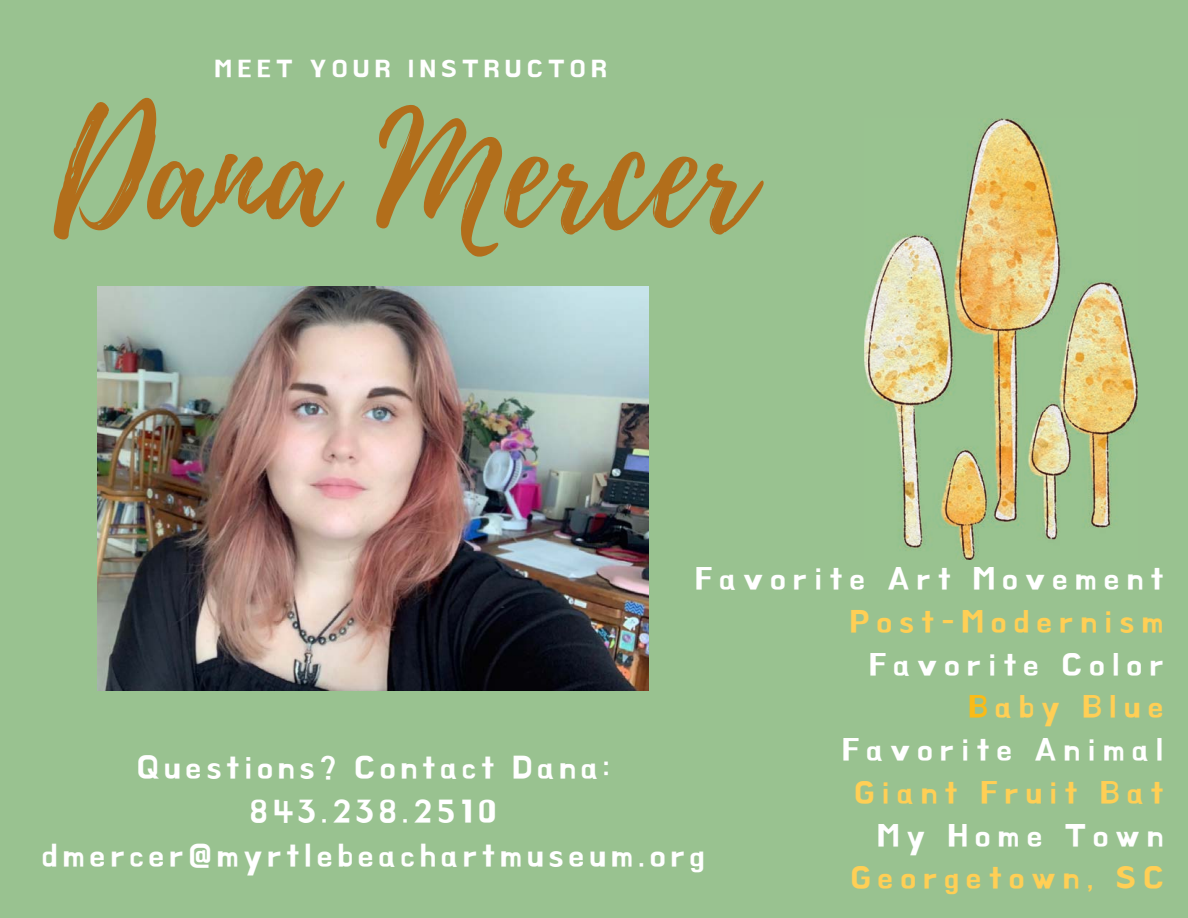
<style>
.page{position:relative;width:1188px;height:918px;background:#99c290}
.page>*{position:absolute;margin:0;border:0;box-sizing:border-box;transform-origin:0 0}
.t1{font:153.45px "Playlist Script";color:#b26e1b}
.t2{font:31.5px/43.8px "BMHANNA";letter-spacing:.165em;color:#fff;text-align:center}
.t3{font:30.9px/42.8px "BMHANNA";letter-spacing:.24em;color:#fff;text-align:right}
.t4{font:30.9px "BMHANNA";letter-spacing:.24em;color:#ffcf55}
.t5{font:24px "BMHANNA";letter-spacing:.24em;color:#fff}
.s1{color:#fabb17}
.s2{color:#ffcf55}
</style>
<div class="page">
<img style="left:864px;top:119px;width:273px;height:441px">
<img style="left:98px;top:287px;width:551px;height:404px">
<p class="t5" style="left:215px;top:57px;width:393px">MEET YOUR INSTRUCTOR</p>
<h1 class="t1" style="left:54px;top:63px;width:700px">Dana Mercer</h1>
<p class="t3" style="left:695px;top:557px;width:470px">Favorite Art Movement</p>
<p class="t4" style="left:850px;top:606px;width:315px">Post-Modernism</p>
<p class="t3" style="left:842px;top:643px;width:323px">Favorite Color<br><span class="s1">B</span><span class="s2">aby Blue<br></span>Favorite Animal</p>
<p class="t4" style="left:855px;top:777px;width:310px">Giant Fruit Bat</p>
<p class="t3" style="left:878px;top:814px;width:287px">My Home Town</p>
<p class="t4" style="left:851px;top:863px;width:314px">Georgetown, SC</p>
<p class="t2" style="left:42px;top:746px;width:664px">Questions? Contact Dana:<br>843.238.2510 dmercer@myrtlebeachartmuseum.org</p>
</div>
